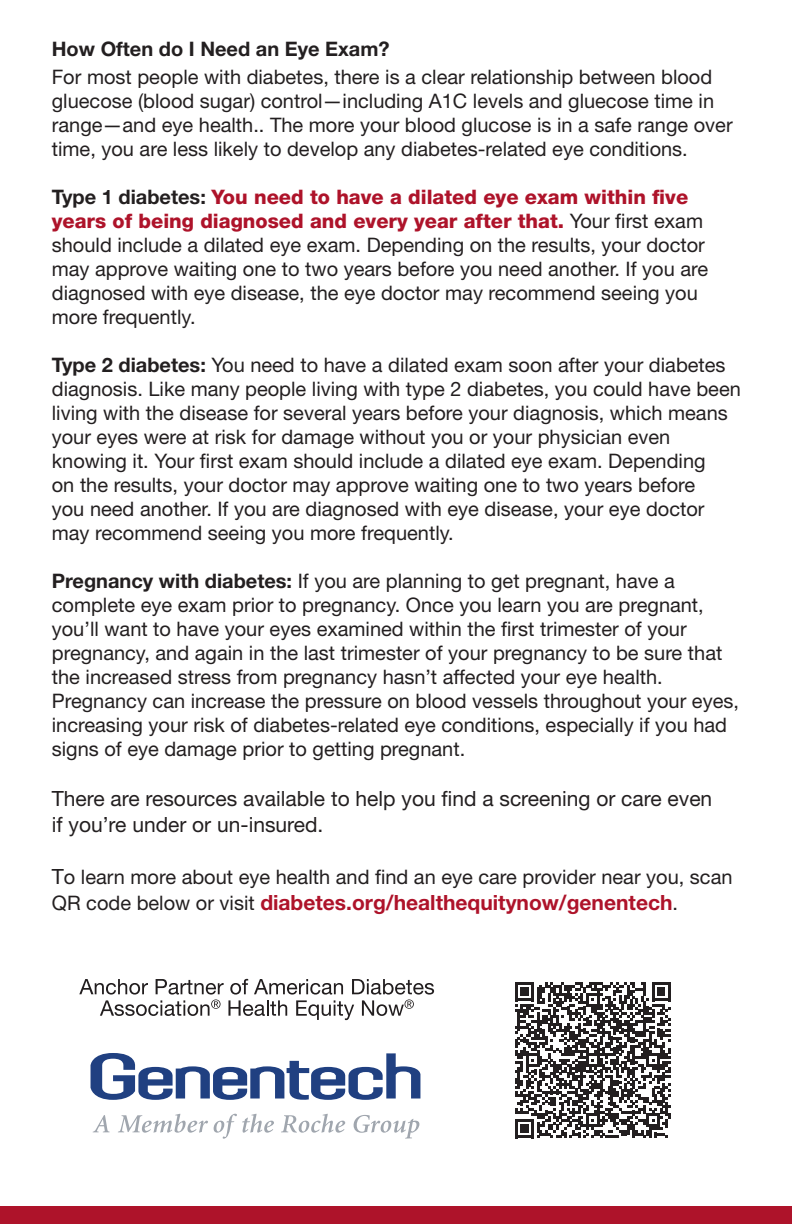
<style>
.page{position:relative;width:792px;height:1224px;background:#fff}
.page>*{position:absolute;margin:0;border:0;box-sizing:border-box;transform-origin:0 0}
.t1{font:21px "Helvetica Neue LT Pro";color:#231f20}
.t2{font:700 21px "Helvetica Neue LT Pro";color:#ae132a}
.t3{font:20px/24px "Helvetica Neue LT Pro";color:#231f20}
.t4{font:800 20px "Helvetica Neue LT Pro";color:#ae132a}
.t5{font:700 20px "Helvetica Neue LT Pro";color:#231f20}
.s1{font-weight:700;color:#231f20}
.s2{font-weight:800;color:#ae132a}
.s3{font-weight:700}
.s4{font-size:21px}
.s5{font-weight:400;font-size:20px;color:#231f20}
</style>
<div class="page">
<svg style="left:515px;top:982px;width:156px;height:156px"></svg>
<svg style="left:79px;top:979px;width:355px;height:41px"></svg>
<svg style="left:91px;top:1053px;width:329px;height:47px"></svg>
<svg style="left:93px;top:1114px;width:326px;height:25px"></svg>
<div style="left:0;top:1206px;width:792px;height:18px;background:#ae132a"></div>
<p class="t5" style="left:52px;top:37px;width:339px">How Often do I Need an Eye Exam?</p>
<p class="t3" style="left:52px;top:65px;width:682px">For most people with diabetes, there is a clear relationship between blood gluecose (blood sugar) control—including A1C levels and gluecose time in range—and eye health.. The more your blood glucose is in a safe range over time, you are less likely to develop any diabetes-related eye conditions.</p>
<p class="t4" style="left:52px;top:185px;width:638px"><span class="s1">Type 1 diabetes:</span> You need to have a dilated eye exam within five</p>
<p class="t3" style="left:52px;top:209px;width:655px"><span class="s2">years of being diagnosed and every year after that.</span> Your first exam should include a dilated eye exam. Depending on the results, your doctor</p>
<p class="t3" style="left:52px;top:257px;width:658px">may approve waiting one to two years before you need another. If you are</p>
<p class="t3" style="left:52px;top:281px;width:648px">diagnosed with eye disease, the eye doctor may recommend seeing you</p>
<p class="t3" style="left:52px;top:305px;width:145px">more frequently.</p>
<p class="t3" style="left:52px;top:353px;width:675px"><span class="s3">Type 2 diabetes:</span> You need to have a dilated exam soon after your diabetes</p>
<p class="t3" style="left:52px;top:377px;width:691px">diagnosis. Like many people living with type 2 diabetes, you could have been</p>
<p class="t3" style="left:52px;top:401px;width:677px">living with the disease for several years before your diagnosis, which means</p>
<p class="t3" style="left:52px;top:425px;width:620px">your eyes were at risk for damage without you or your physician even</p>
<p class="t3" style="left:52px;top:449px;width:655px">knowing it. Your first exam should include a dilated eye exam. Depending</p>
<p class="t3" style="left:52px;top:473px;width:645px">on the results, your doctor may approve waiting one to two years before</p>
<p class="t3" style="left:52px;top:497px;width:654px">you need another. If you are diagnosed with eye disease, your eye doctor</p>
<p class="t3" style="left:52px;top:521px;width:404px">may recommend seeing you more frequently.</p>
<p class="t3" style="left:52px;top:569px;width:625px"><span class="s3">Pregnancy with diabetes:</span> If you are planning to get pregnant, have a</p>
<p class="t3" style="left:52px;top:593px;width:654px">complete eye exam prior to pregnancy. Once you learn you are pregnant, you’ll want to have your eyes examined within the first trimester of your</p>
<p class="t3" style="left:52px;top:641px;width:672px">pregnancy, and again in the last trimester of your pregnancy to be sure that the increased stress from pregnancy hasn’t affected your eye health.</p>
<p class="t3" style="left:52px;top:689px;width:689px">Pregnancy can increase the pressure on blood vessels throughout your eyes, increasing your risk of diabetes-related eye conditions, especially if you had signs of eye damage prior to getting pregnant.</p>
<p class="t1" style="left:52px;top:786px;width:662px">There are resources available to help you find a screening or care even</p>
<p class="t1" style="left:52px;top:812px;width:273px">if you’re under or un-insured.</p>
<p class="t3" style="left:52px;top:865px;width:682px"><span class="s4">T</span>o learn more about eye health and find an eye care provider near you, scan</p>
<p class="t2" style="left:52px;top:890px;width:628px"><span class="s5">QR code below or visit</span> diabetes.org/healthequitynow/genentech<span class="s5">.</span></p>
</div>
